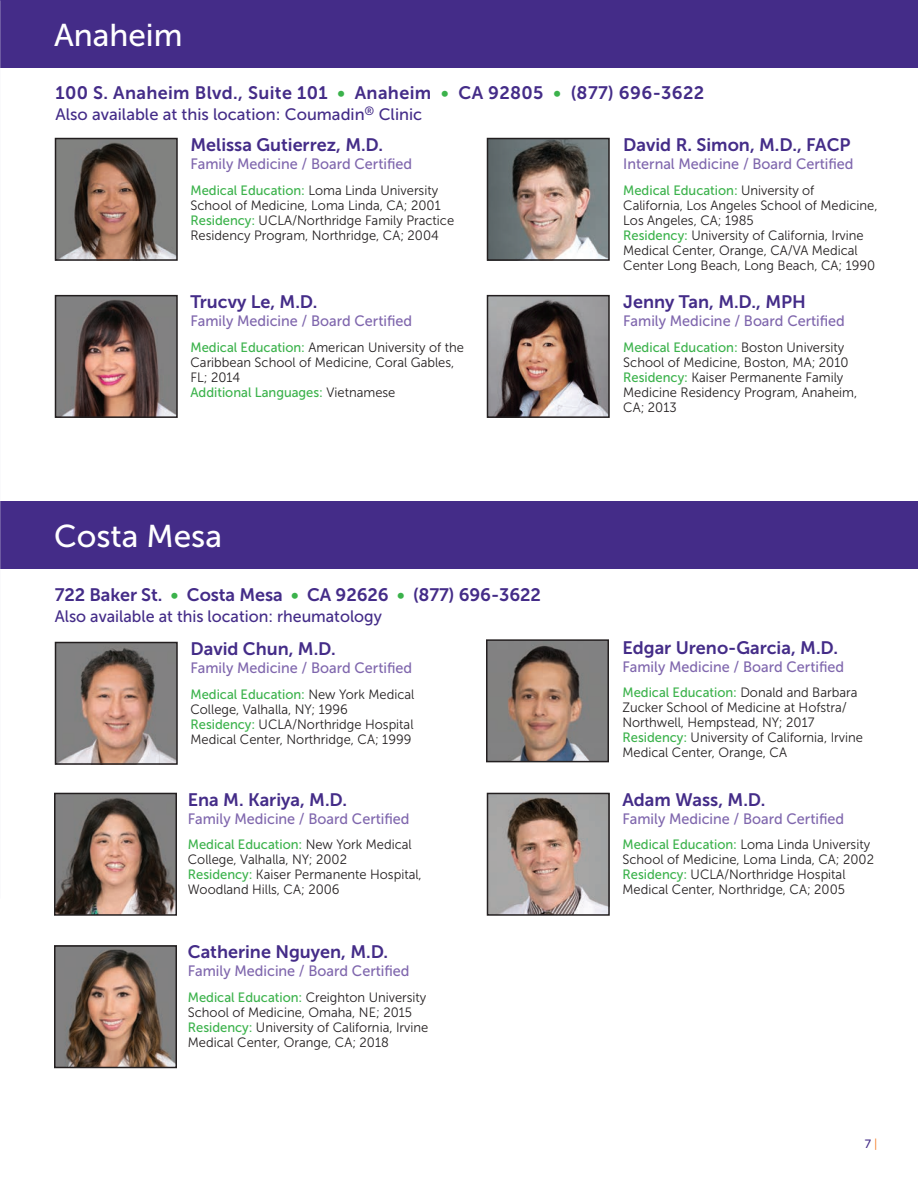
<style>
.page{position:relative;width:918px;height:1188px;background:#fff}
.page>*{position:absolute;margin:0;border:0;box-sizing:border-box;transform-origin:0 0}
.t1{font:31.5px "Museo Sans 500";color:#fff}
.t2{font:18px "Museo Sans 700";color:#442c88}
.t3{font:18px "Museo Sans 700";letter-spacing:.02em;color:#442c88}
.t4{font:16.5px "Museo Sans 500";color:#442c88}
.t5{font:15px "Museo Sans 500";color:#7f66ad;scale:.96 1}
.t6{font:13.5px/15px "Museo Sans 300";color:#231f20;scale:.96 1}
.t7{font:13.5px "Museo Sans 500";color:#3bb24b;scale:.96 1}
.t8{font:12px "Museo Sans 500";color:#442c88}
.s1{color:#3bb24b}
.s2{font-family:"Museo Sans 500";color:#3bb24b}
.s3{font-family:"Museo Sans 300";color:#231f20}
.s4{font-family:"Museo Sans 300";color:#f47921}
</style>
<div class="page">
<div style="left:0;top:0;width:918px;height:68px;background:#442c88"></div>
<img style="left:58px;top:141px;width:117px;height:117px">
<div style="left:55px;top:138px;width:123px;height:123px;border:2px solid #231f20"></div>
<img style="left:490px;top:298px;width:117px;height:117px">
<div style="left:487px;top:295px;width:123px;height:123px;border:2px solid #231f20"></div>
<img style="left:490px;top:141px;width:117px;height:117px">
<div style="left:487px;top:138px;width:123px;height:123px;border:2px solid #231f20"></div>
<img style="left:58px;top:298px;width:117px;height:117px">
<div style="left:55px;top:295px;width:123px;height:123px;border:2px solid #231f20"></div>
<img style="left:58px;top:645px;width:117px;height:117px">
<div style="left:55px;top:642px;width:123px;height:123px;border:2px solid #231f20"></div>
<div style="left:0;top:501px;width:918px;height:68px;background:#442c88"></div>
<img style="left:57px;top:796px;width:117px;height:117px">
<div style="left:54px;top:793px;width:123px;height:123px;border:2px solid #231f20"></div>
<svg style="left:0;top:501px;width:1px;height:68px"></svg>
<img style="left:490px;top:796px;width:117px;height:117px">
<div style="left:487px;top:793px;width:123px;height:123px;border:2px solid #231f20"></div>
<img style="left:57px;top:948px;width:117px;height:117px">
<div style="left:54px;top:945px;width:123px;height:123px;border:2px solid #231f20"></div>
<img style="left:489px;top:642px;width:117px;height:117px">
<div style="left:486px;top:639px;width:123px;height:123px;border:2px solid #231f20"></div>
<h1 class="t1" style="left:54px;top:17px;width:130px">Anaheim</h1>
<h2 class="t3" style="left:56px;top:82px;width:650px">100 S. Anaheim Blvd., Suite 101 <span class="s1">•</span> Anaheim <span class="s1">•</span> CA 92805 <span class="s1">•</span> (877) 696-3622</h2>
<p class="t4" style="left:56px;top:105px;width:368px">Also available at this location: Coumadin<sup>®</sup> Clinic</p>
<h2 class="t2" style="left:190px;top:135px;width:194px">Melissa Gutierrez, M.D.</h2>
<p class="t5" style="left:190px;top:156px;width:232px">Family Medicine / Board Certified</p>
<p class="t6" style="left:190px;top:183px;width:276px"><span class="s2">Medical Education:</span> Loma Linda University School of Medicine, Loma Linda, CA; 2001<br><span class="s2">Residency:</span> UCLA/Northridge Family Practice Residency Program, Northridge, CA; 2004</p>
<h2 class="t2" style="left:623px;top:135px;width:229px">David R. Simon, M.D., FACP</h2>
<p class="t5" style="left:623px;top:156px;width:241px">Internal Medicine / Board Certified</p>
<p class="t7" style="left:623px;top:183px;width:201px">Medical Education: <span class="s3">University of</span></p>
<p class="t6" style="left:623px;top:198px;width:266px">California, Los Angeles School of Medicine, Los Angeles, CA; 1985<br><span class="s2">Residency:</span> University of California, Irvine Medical Center, Orange, CA/VA Medical Center Long Beach, Long Beach, CA; 1990</p>
<h2 class="t2" style="left:190px;top:292px;width:129px">Trucvy Le, M.D.</h2>
<p class="t5" style="left:190px;top:313px;width:232px">Family Medicine / Board Certified</p>
<p class="t6" style="left:190px;top:340px;width:286px"><span class="s2">Medical Education:</span> American University of the<br>Caribbean School of Medicine, Coral Gables,<br>FL; 2014</p>
<p class="t7" style="left:190px;top:385px;width:215px">Additional Languages: <span class="s3">Vietnamese</span></p>
<h1 class="t1" style="left:54px;top:519px;width:170px">Costa Mesa</h1>
<h2 class="t2" style="left:55px;top:585px;width:488px">722 Baker St. <span class="s1">•</span> Costa Mesa <span class="s1">•</span> CA 92626 <span class="s1">•</span> (877) 696-3622</h2>
<p class="t4" style="left:55px;top:608px;width:329px">Also available at this location: rheumatology</p>
<h2 class="t2" style="left:190px;top:639px;width:147px">David Chun, M.D.</h2>
<p class="t5" style="left:190px;top:660px;width:232px">Family Medicine / Board Certified</p>
<p class="t7" style="left:190px;top:687px;width:235px">Medical Education: <span class="s3">New York Medical</span></p>
<p class="t6" style="left:190px;top:702px;width:234px">College, Valhalla, NY; 1996<br><span class="s2">Residency:</span> UCLA/Northridge Hospital<br>Medical Center, Northridge, CA; 1999</p>
<h2 class="t2" style="left:188px;top:789px;width:161px">Ena M. Kariya, M.D.</h2>
<p class="t5" style="left:188px;top:810px;width:232px">Family Medicine / Board Certified</p>
<p class="t7" style="left:188px;top:837px;width:235px">Medical Education: <span class="s3">New York Medical</span></p>
<p class="t6" style="left:188px;top:852px;width:245px">College, Valhalla, NY; 2002<br><span class="s2">Residency:</span> Kaiser Permanente Hospital,<br>Woodland Hills, CA; 2006</p>
<h2 class="t2" style="left:188px;top:942px;width:202px">Catherine Nguyen, M.D.</h2>
<p class="t5" style="left:188px;top:963px;width:232px">Family Medicine / Board Certified</p>
<p class="t6" style="left:188px;top:989px;width:252px"><span class="s2">Medical Education:</span> Creighton University School of Medicine, Omaha, NE; 2015<br><span class="s2">Residency:</span> University of California, Irvine Medical Center, Orange, CA; 2018</p>
<h2 class="t2" style="left:623px;top:292px;width:184px">Jenny Tan, M.D., MPH</h2>
<p class="t5" style="left:623px;top:313px;width:232px">Family Medicine / Board Certified</p>
<p class="t7" style="left:623px;top:340px;width:232px">Medical Education: <span class="s3">Boston University</span></p>
<p class="t6" style="left:623px;top:355px;width:245px">School of Medicine, Boston, MA; 2010<br><span class="s2">Residency:</span> Kaiser Permanente Family<br>Medicine Residency Program, Anaheim,<br>CA; 2013</p>
<h2 class="t2" style="left:622px;top:637px;width:217px">Edgar Ureno-Garcia, M.D.</h2>
<p class="t5" style="left:622px;top:658px;width:232px">Family Medicine / Board Certified</p>
<p class="t7" style="left:622px;top:685px;width:246px">Medical Education: <span class="s3">Donald and Barbara</span></p>
<p class="t6" style="left:622px;top:700px;width:252px">Zucker School of Medicine at Hofstra/ Northwell, Hempstead, NY; 2017<br><span class="s2">Residency:</span> University of California, Irvine Medical Center, Orange, CA</p>
<h2 class="t2" style="left:622px;top:789px;width:144px">Adam Wass, M.D.</h2>
<p class="t5" style="left:622px;top:810px;width:232px">Family Medicine / Board Certified</p>
<p class="t6" style="left:622px;top:837px;width:264px"><span class="s2">Medical Education:</span> Loma Linda University School of Medicine, Loma Linda, CA; 2002<br><span class="s2">Residency:</span> UCLA/Northridge Hospital Medical Center, Northridge, CA; 2005</p>
<p class="t8" style="left:865px;top:1138px;width:14px">7 <span class="s4">|</span></p>
</div>
